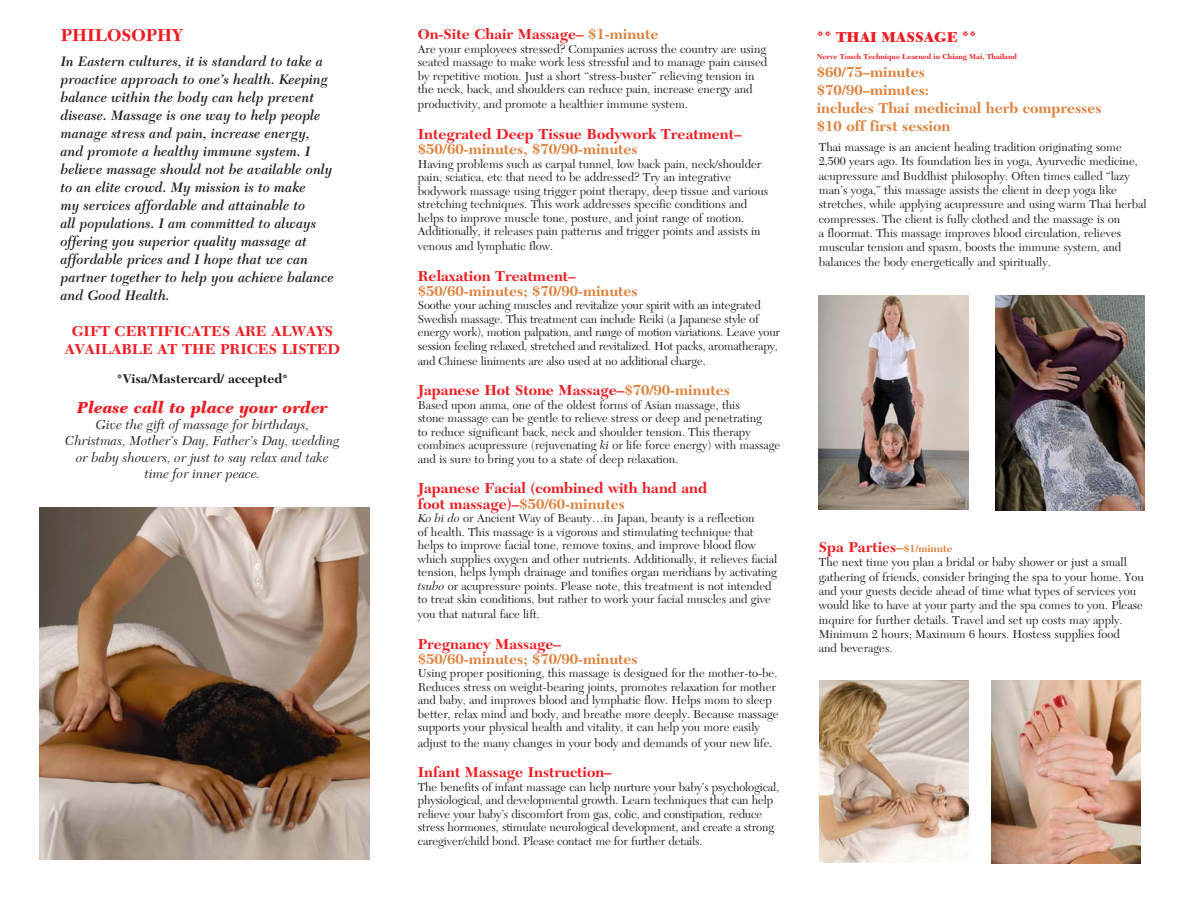
<style>
.page{position:relative;width:1188px;height:918px;background:#fff}
.page>*{position:absolute;margin:0;border:0;box-sizing:border-box;transform-origin:0 0}
.t1{font:700 18px "New Caledonia";color:#ee1d23}
.t2{font:italic 900 16.5px "New Caledonia";color:#ee1d23}
.t3{font:700 15px/15.1px "New Caledonia";color:#ee1d23}
.t4{font:700 15px/15.1px "New Caledonia";color:#df823d}
.t5{font:900 15px "New Caledonia";color:#ee1d23}
.t6{font:italic 600 14.25px/18px "New Caledonia";color:#231f20}
.t7{font:italic 13.5px/16.2px "New Caledonia";color:#231f20;text-align:center}
.t8{font:700 13.2px "New Caledonia";color:#231f20}
.t9{font:12px/13.5px "New Caledonia";color:#231f20}
.t10{font:700 7.5px "New Caledonia";color:#ee1d23}
.s1{color:#df823d}
.s2{color:#ee1d23}
.s3{font-style:italic}
.s4{font-weight:700;font-size:16.5px}
.s5{font-size:10.5px;color:#df823d}
</style>
<div class="page">
<img style="left:819px;top:681px;width:150px;height:182px">
<img style="left:39px;top:507px;width:330px;height:352px">
<img style="left:819px;top:296px;width:150px;height:214px">
<img style="left:991px;top:681px;width:150px;height:183px">
<img style="left:995px;top:295px;width:150px;height:216px">
<p class="t1" style="left:61px;top:24px;width:124px">PHILOSOPHY</p>
<p class="t6" style="left:61px;top:53px;width:275px">In Eastern cultures, it is standard to take a proactive approach to one’s health. Keeping balance within the body can help prevent disease. Massage is one way to help people manage stress and pain, increase energy, and promote a healthy immune system. I believe massage should not be available only to an elite crowd. My mission is to make<br>my services affordable and attainable to<br>all populations. I am committed to always offering you superior quality massage at affordable prices and I hope that we can partner together to help you achieve balance and Good Health.</p>
<p class="t3" style="left:72px;top:324px;width:263px">GIFT CERTIFICATES ARE ALWAYS</p>
<p class="t3" style="left:65px;top:342px;width:277px">AVAILABLE AT THE PRICES LISTED</p>
<p class="t8" style="left:117px;top:370px;width:173px">*Visa/Mastercard/ accepted*</p>
<p class="t2" style="left:77px;top:397px;width:252px">Please call to place your order</p>
<p class="t7" style="left:65px;top:417px;width:276px">Give the gift of massage for birthdays, Christmas, Mother’s Day, Father’s Day, wedding or baby showers, or just to say relax and take time for inner peace.</p>
<p class="t3" style="left:418px;top:27px;width:242px">On-Site Chair Massage– <span class="s1">$1-minute</span></p>
<p class="t9" style="left:418px;top:42px;width:351px">Are your employees stressed? Companies across the country are using seated massage to make work less stressful and to manage pain caused by repetitive motion. Just a short “stress-buster” relieving tension in the neck, back, and shoulders can reduce pain, increase energy and</p>
<p class="t9" style="left:418px;top:98px;width:272px">productivity, and promote a healthier immune system.</p>
<p class="t3" style="left:418px;top:127px;width:325px">Integrated Deep Tissue Bodywork Treatment– <span class="s1">$50/60-minutes, $70/90-minutes</span></p>
<p class="t9" style="left:418px;top:157px;width:352px">Having problems such as carpal tunnel, low back pain, neck/shoulder pain, sciatica, etc that need to be addressed? Try an integrative bodywork massage using trigger point therapy, deep tissue and various stretching techniques. This work addresses specific conditions and helps to improve muscle tone, posture, and joint range of motion.<br>Additionally, it releases pain patterns and trigger points and assists in</p>
<p class="t9" style="left:418px;top:240px;width:137px">venous and lymphatic flow.</p>
<p class="t4" style="left:418px;top:268px;width:221px"><span class="s2">Relaxation Treatment– </span>$50/60-minutes; $70/90-minutes</p>
<p class="t9" style="left:418px;top:299px;width:364px">Soothe your aching muscles and revitalize your spirit with an integrated Swedish massage. This treatment can include Reiki (a Japanese style of energy work), motion palpation, and range of motion variations. Leave your session feeling relaxed, stretched and revitalized. Hot packs, aromatherapy,</p>
<p class="t9" style="left:418px;top:355px;width:289px">and Chinese liniments are also used at no additional charge.</p>
<p class="t3" style="left:418px;top:383px;width:314px">Japanese Hot Stone Massage–<span class="s1">$70/90-minutes</span></p>
<p class="t9" style="left:418px;top:398px;width:364px">Based upon anma, one of the oldest forms of Asian massage, this<br>stone massage can be gentle to relieve stress or deep and penetrating<br>to reduce significant back, neck and shoulder tension. This therapy combines acupressure (rejuvenating <span class="s3">ki</span> or life force energy) with massage and is sure to bring you to a state of deep relaxation.</p>
<p class="t3" style="left:418px;top:481px;width:291px">Japanese Facial (combined with hand and foot massage)–<span class="s1">$50/60-minutes</span></p>
<p class="t9" style="left:418px;top:512px;width:361px"><span class="s3">Ko bi do</span> or Ancient Way of Beauty…in Japan, beauty is a reflection<br>of health. This massage is a vigorous and stimulating technique that helps to improve facial tone, remove toxins, and improve blood flow which supplies oxygen and other nutrients. Additionally, it relieves facial tension, helps lymph drainage and tonifies organ meridians by activating <span class="s3">tsubo</span> or acupressure points. Please note, this treatment is not intended to treat skin conditions, but rather to work your facial muscles and give</p>
<p class="t9" style="left:418px;top:608px;width:124px">you that natural face lift.</p>
<p class="t4" style="left:418px;top:636px;width:221px"><span class="s2">Pregnancy Massage– </span>$50/60-minutes; $70/90-minutes</p>
<p class="t9" style="left:418px;top:667px;width:362px">Using proper positioning, this massage is designed for the mother-to-be.<br>Reduces stress on weight-bearing joints, promotes relaxation for mother and baby, and improves blood and lymphatic flow. Helps mom to sleep better, relax mind and body, and breathe more deeply. Because massage supports your physical health and vitality, it can help you more easily</p>
<p class="t9" style="left:418px;top:736px;width:356px">adjust to the many changes in your body and demands of your new life.</p>
<p class="t3" style="left:418px;top:765px;width:195px">Infant Massage Instruction–</p>
<p class="t9" style="left:418px;top:780px;width:363px">The benefits of infant massage can help nurture your baby’s psychological, physiological, and developmental growth. Learn techniques that can help relieve your baby’s discomfort from gas, colic, and constipation, reduce stress hormones, stimulate neurological development, and create a strong caregiver/child bond. Please contact me for further details.</p>
<p class="t5" style="left:817px;top:28px;width:161px"><span class="s4">**</span> THAI MASSAGE <span class="s4">**</span></p>
<p class="t10" style="left:817px;top:53px;width:202px">Nerve Touch Technique Learned in Chiang Mai, Thailand</p>
<p class="t4" style="left:817px;top:65px;width:110px">$60/75–minutes</p>
<p class="t4" style="left:817px;top:83px;width:114px">$70/90–minutes:</p>
<p class="t4" style="left:817px;top:101px;width:286px">includes Thai medicinal herb compresses</p>
<p class="t4" style="left:817px;top:119px;width:135px">$10 off first session</p>
<p class="t9" style="left:819px;top:140px;width:329px;line-height:14.4px">Thai massage is an ancient healing tradition originating some 2,500 years ago. Its foundation lies in yoga, Ayurvedic medicine, acupressure and Buddhist philosophy. Often times called “lazy man’s yoga,” this massage assists the client in deep yoga like stretches, while applying acupressure and using warm Thai herbal compresses. The client is fully clothed and the massage is on<br>a floormat. This massage improves blood circulation, relieves muscular tension and spasm, boosts the immune system, and balances the body energetically and spiritually.</p>
<p class="t3" style="left:819px;top:540px;width:135px">Spa Parties<span class="s1">–</span><span class="s5">$1/minute</span></p>
<p class="t9" style="left:819px;top:555px;width:327px;line-height:14.4px">The next time you plan a bridal or baby shower or just a small gathering of friends, consider bringing the spa to your home. You and your guests decide ahead of time what types of services you would like to have at your party and the spa comes to you. Please inquire for further details. Travel and set up costs may apply.<br>Minimum 2 hours; Maximum 6 hours. Hostess supplies food<br>and beverages.</p>
</div>
